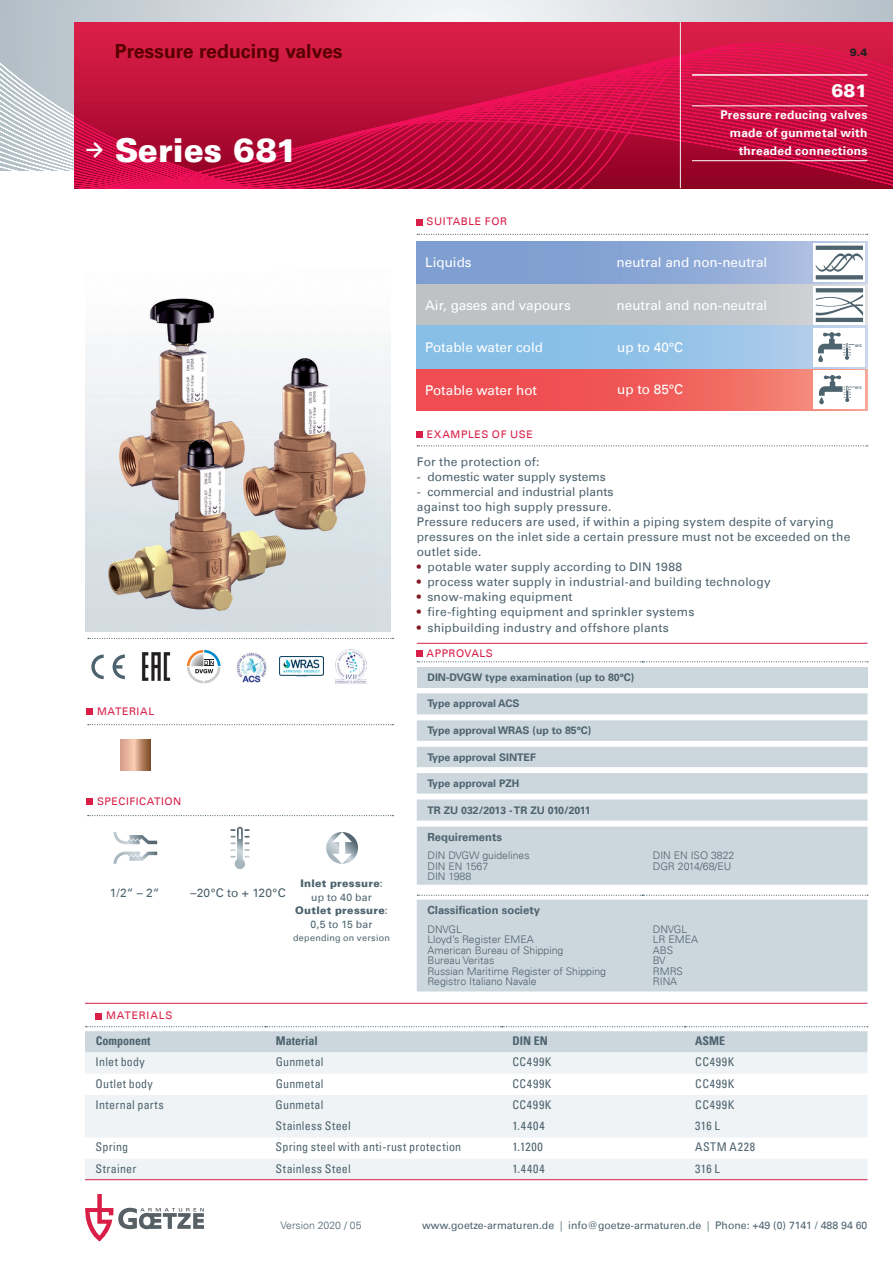
<style>
.page{position:relative;width:893px;height:1263px;background:#fff}
.page>*{position:absolute;margin:0;border:0;box-sizing:border-box;transform-origin:0 0}
.t1{font:900 33px "Univers";color:#fff}
.t2{font:700 19.5px "Univers";color:#590000}
.t3{font:900 18px "Univers";color:#fff}
.t4{font:13.5px "Univers";color:#fff}
.t5{font:12px/15px "Univers";letter-spacing:.015em;color:#4d636e}
.t6{font:condensed 12px "Univers";letter-spacing:.035em;color:#4d636e}
.t7{font:700 12px/18px "Univers";letter-spacing:.02em;color:#fff;text-align:right}
.t8{font:700 condensed 12px "Univers";color:#4d636e}
.t9{font:condensed 12px "Univers";letter-spacing:.015em;color:#4d636e}
.t10{font:condensed 12px "Univers";letter-spacing:.055em;color:#4d636e}
.t11{font:700 11.25px "Univers";color:#4d636e}
.t12{font:300 10.5px/10.5px "Univers";color:#4d636e}
.t13{font:700 10.5px "Univers";color:#4d636e}
.t14{font:10.5px "Univers";color:#4d636e}
.t15{font:10.5px "Univers";letter-spacing:.055em;color:#d91e47}
.t16{font:900 10.5px/13.5px "Univers";letter-spacing:.025em;color:#4d636e;text-align:center}
.t17{font:10.5px "Univers";letter-spacing:.08em;color:#d91e47}
.t18{font:900 10.5px "Univers";color:#231f20}
.t19{font:9px "Univers";letter-spacing:.03em;color:#4d636e}
.t20{font:700 condensed 3.6px "Univers";color:#4d636e}
.s1{font-weight:400}
.s2{color:#831927}
.s3{font-weight:300}
</style>
<div class="page">
<svg style="left:85px;top:1194px;width:119px;height:47px"></svg>
<svg style="left:74px;top:0;width:819px;height:22px;background:#d7dde1"></svg>
<svg style="left:0;top:0;width:74px;height:170px;background:#c4cdd4"></svg>
<svg style="left:74px;top:22px;width:819px;height:166px;background:#c4103e"></svg>
<hr style="left:680px;top:22px;width:1px;height:166px;background:#eff3f5">
<svg style="left:88px;top:638px;width:306px;height:1px"></svg>
<svg style="left:88px;top:724px;width:305px;height:1px"></svg>
<svg style="left:88px;top:815px;width:305px;height:1px"></svg>
<svg style="left:417px;top:234px;width:451px;height:1px"></svg>
<div style="left:417px;top:284px;width:450px;height:42px;background:linear-gradient(to bottom,#c1c4c7,#c3c6c9)"></div>
<svg style="left:417px;top:241px;width:450px;height:43px;background:#8ba7d6"></svg>
<svg style="left:417px;top:368px;width:450px;height:43px;background:#ee615f"></svg>
<svg style="left:417px;top:326px;width:450px;height:42px;background:#93c2e8"></svg>
<img style="left:85px;top:298px;width:306px;height:333px">
<svg style="left:114px;top:832px;width:43px;height:32px"></svg>
<svg style="left:326px;top:832px;width:32px;height:32px"></svg>
<svg style="left:230px;top:827px;width:20px;height:42px"></svg>
<svg style="left:120px;top:739px;width:31px;height:31px"></svg>
<div style="left:813px;top:286px;width:52px;height:38px;background:#fff"></div>
<svg style="left:816px;top:288px;width:47px;height:34px"></svg>
<svg style="left:813px;top:243px;width:52px;height:39px"></svg>
<svg style="left:816px;top:246px;width:47px;height:33px"></svg>
<div style="left:813px;top:370px;width:52px;height:39px;background:#fff"></div>
<div style="left:813px;top:328px;width:52px;height:38px;background:#fff"></div>
<svg style="left:818px;top:332px;width:36px;height:30px"></svg>
<svg style="left:819px;top:375px;width:35px;height:29px"></svg>
<svg style="left:113px;top:654px;width:12px;height:25px"></svg>
<svg style="left:91px;top:654px;width:13px;height:25px"></svg>
<img style="left:279px;top:656px;width:44px;height:21px">
<img style="left:236px;top:653px;width:31px;height:29px">
<svg style="left:187px;top:650px;width:33px;height:33px"></svg>
<img style="left:141px;top:652px;width:30px;height:29px">
<img style="left:335px;top:650px;width:31px;height:33px">
<svg style="left:87px;top:708px;width:6px;height:6px"></svg>
<svg style="left:87px;top:798px;width:6px;height:6px"></svg>
<hr style="left:85px;top:1003px;width:782px;height:1px;background:#d91e47">
<svg style="left:96px;top:1013px;width:6px;height:6px"></svg>
<svg style="left:85px;top:1052px;width:782px;height:127px;fill:#eff3f5"></svg>
<svg style="left:85px;top:1026px;width:783px;height:26px;background:#d3dbe1"></svg>
<hr style="left:85px;top:1179px;width:782px;height:1px;background:#d91e47">
<svg style="left:417px;top:219px;width:6px;height:6px"></svg>
<div style="left:417px;top:431px;width:6px;height:7px;background:#d91e47"></div>
<svg style="left:417px;top:445px;width:451px;height:1px"></svg>
<hr style="left:692px;top:74px;width:175px;height:2px;background:#fff">
<hr style="left:692px;top:105px;width:175px;height:1px;background:#fff">
<hr style="left:692px;top:160px;width:175px;height:1px;background:#fff">
<div style="left:417px;top:667px;width:450px;height:20px;background:#ccd6dd"></div>
<div style="left:417px;top:693px;width:450px;height:21px;background:#ccd6dd"></div>
<svg style="left:417px;top:720px;width:450px;height:73px"></svg>
<div style="left:417px;top:799px;width:450px;height:21px;background:#ccd6dd"></div>
<div style="left:417px;top:826px;width:450px;height:59px;background:#ccd6dd"></div>
<div style="left:417px;top:895px;width:451px;height:96px;background:#ccd6dd"></div>
<hr style="left:417px;top:643px;width:450px;height:1px;background:#d91e47">
<svg style="left:417px;top:650px;width:451px;height:12px"></svg>
<h2 class="t2" style="left:115px;top:39px;width:229px">Pressure reducing valves</h2>
<h1 class="t1" style="left:85px;top:129px;width:214px"><sup>→</sup> Series 681</h1>
<p class="t15" style="left:97px;top:705px;width:59px">MATERIAL</p>
<p class="t15" style="left:97px;top:795px;width:86px">SPECIFICATION</p>
<p class="t5" style="left:110px;top:885px;width:51px">1/2“ – 2“</p>
<p class="t5" style="left:190px;top:885px;width:97px">–20°C to + 120°C</p>
<p class="t16" style="left:295px;top:876px;width:94px">Inlet pressure<span class="s1">: up to 40 bar<br></span>Outlet pressure<span class="s1">:<br>0,5 to 15 bar</span></p>
<p class="t19" style="left:293px;top:933px;width:98px">depending on version</p>
<p class="t18" style="left:850px;top:46px;width:19px">9.4</p>
<p class="t15" style="left:427px;top:215px;width:82px">SUITABLE FOR</p>
<h3 class="t3" style="left:831px;top:79px;width:38px">681</h3>
<p class="t7" style="left:720px;top:106px;width:149px">Pressure reducing valves made of gunmetal with threaded connections</p>
<p class="t4" style="left:425px;top:255px;width:48px">Liquids</p>
<p class="t4" style="left:617px;top:255px;width:152px">neutral and non-neutral</p>
<p class="t4" style="left:425px;top:297px;width:147px">Air, gases and vapours</p>
<p class="t4" style="left:617px;top:297px;width:152px">neutral and non-neutral</p>
<p class="t4" style="left:425px;top:340px;width:119px">Potable water cold</p>
<p class="t4" style="left:425px;top:382px;width:113px">Potable water hot</p>
<p class="t4" style="left:617px;top:339px;width:68px">up to 40°C</p>
<p class="t4" style="left:617px;top:381px;width:68px">up to 85°C</p>
<p class="t20" style="left:855px;top:343px;width:8px">40°C</p>
<p class="t20" style="left:855px;top:386px;width:8px">95°C</p>
<p class="t15" style="left:427px;top:428px;width:108px">EXAMPLES OF USE</p>
<p class="t5" style="left:417px;top:455px;width:124px">For the protection of:</p>
<p class="t5" style="left:417px;top:470px;width:191px">- domestic water supply systems</p>
<p class="t5" style="left:417px;top:485px;width:435px">- commercial and industrial plants<br>against too high supply pressure.<br>Pressure reducers are used, if within a piping system despite of varying pressures on the inlet side a certain pressure must not be exceeded on the outlet side.</p>
<p class="t5" style="left:417px;top:560px;width:267px"><span class="s2">•</span> potable water supply according to DIN 1988</p>
<p class="t5" style="left:417px;top:575px;width:355px"><span class="s2">•</span> process water supply in industrial-and building technology</p>
<p class="t5" style="left:417px;top:590px;width:157px"><span class="s2">•</span> snow-making equipment</p>
<p class="t5" style="left:417px;top:605px;width:279px"><span class="s2">•</span> fire-fighting equipment and sprinkler systems</p>
<p class="t5" style="left:417px;top:620px;width:254px"><span class="s2">•</span> shipbuilding industry and offshore plants</p>
<p class="t15" style="left:427px;top:647px;width:17px">Appro</p>
<p class="t15" style="left:464px;top:647px;width:15px">vals</p>
<p class="t13" style="left:427px;top:671px;width:209px">DIN-DVGW type examination (up to 80°C)</p>
<p class="t13" style="left:427px;top:697px;width:94px">Type approval ACS</p>
<p class="t13" style="left:427px;top:724px;width:165px">Type approval WRAS (up to 85°C)</p>
<p class="t13" style="left:427px;top:751px;width:110px">Type approval SINTEF</p>
<p class="t13" style="left:427px;top:777px;width:94px">Type approval PZH</p>
<p class="t13" style="left:427px;top:804px;width:165px">TR ZU 032/2013 - TR ZU 010/2011</p>
<p class="t11" style="left:427px;top:830px;width:76px">Requirements</p>
<p class="t12" style="left:427px;top:850px;width:104px">DIN DVGW guidelines<br>DIN EN 1567<br>DIN 1988</p>
<p class="t12" style="left:653px;top:850px;width:83px">DIN EN ISO 3822<br>DGR 2014/68/EU</p>
<p class="t11" style="left:427px;top:904px;width:114px">Classification society</p>
<p class="t12" style="left:427px;top:924px;width:180px">DNVGL<br>Lloyd’s Register EMEA<br>American Bureau of Shipping<br>Bureau Veritas<br>Russian Maritime Register of Shipping<br>Registro Italiano Navale</p>
<p class="t12" style="left:653px;top:924px;width:47px">DNVGL<br>LR EMEA<br>ABS<br>BV<br>RMRS<br>RINA</p>
<p class="t17" style="left:106px;top:1009px;width:68px">MATERIALS</p>
<p class="t8" style="left:96px;top:1033px;width:56px">Component</p>
<p class="t8" style="left:276px;top:1033px;width:43px">Material</p>
<p class="t8" style="left:512px;top:1033px;width:37px">DIN EN</p>
<p class="t8" style="left:695px;top:1033px;width:31px">ASME</p>
<p class="t6" style="left:96px;top:1054px;width:51px">Inlet body</p>
<p class="t6" style="left:276px;top:1054px;width:49px">Gunmetal</p>
<p class="t6" style="left:512px;top:1054px;width:41px">CC499K</p>
<p class="t6" style="left:695px;top:1054px;width:41px">CC499K</p>
<p class="t6" style="left:96px;top:1076px;width:59px">Outlet body</p>
<p class="t6" style="left:276px;top:1076px;width:49px">Gunmetal</p>
<p class="t6" style="left:512px;top:1076px;width:41px">CC499K</p>
<p class="t6" style="left:695px;top:1076px;width:41px">CC499K</p>
<p class="t9" style="left:96px;top:1097px;width:70px">Internal parts</p>
<p class="t6" style="left:276px;top:1097px;width:49px">Gunmetal</p>
<p class="t6" style="left:512px;top:1097px;width:41px">CC499K</p>
<p class="t6" style="left:695px;top:1097px;width:41px">CC499K</p>
<p class="t6" style="left:276px;top:1118px;width:77px">Stainless Steel</p>
<p class="t6" style="left:512px;top:1118px;width:34px">1.4404</p>
<p class="t6" style="left:695px;top:1118px;width:26px">316 L</p>
<p class="t6" style="left:96px;top:1139px;width:34px">Spring</p>
<p class="t6" style="left:276px;top:1139px;width:187px">Spring steel with anti-rust protection</p>
<p class="t6" style="left:512px;top:1139px;width:32px">1.1200</p>
<p class="t10" style="left:695px;top:1139px;width:62px">ASTM A228</p>
<p class="t6" style="left:96px;top:1161px;width:42px">Strainer</p>
<p class="t6" style="left:276px;top:1161px;width:77px">Stainless Steel</p>
<p class="t6" style="left:512px;top:1161px;width:34px">1.4404</p>
<p class="t6" style="left:695px;top:1161px;width:26px">316 L</p>
<p class="t12" style="left:281px;top:1220px;width:82px">Version 2020 / 05</p>
<p class="t14" style="left:422px;top:1219px;width:447px">www.goetze-armaturen.de <span class="s3">|</span> info@goetze-armaturen.de <span class="s3">|</span> Phone: +49 (0) 7141 / 488 94 60</p>
</div>
